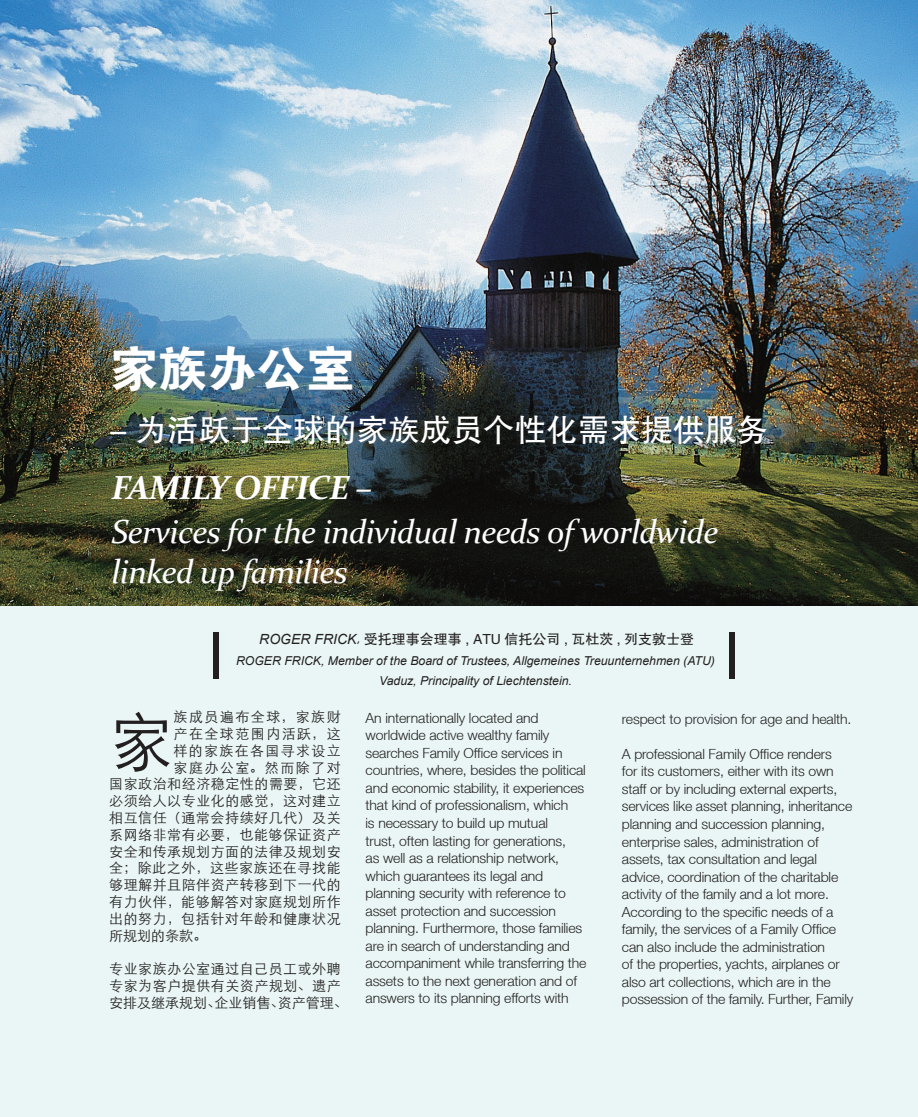
<style>
.page{position:relative;width:918px;height:1117px;background:#fff}
.page>*{position:absolute;margin:0;border:0;box-sizing:border-box;transform-origin:0 0}
.t1{font:64.4px "ST Xihei";color:#231f20}
.t2{font:49.18px "FZDHTJW GB1 0";color:#fff}
.t3{font:italic 33.25px/39.9px "Constantia";letter-spacing:-.02em;color:#fff}
.t4{font:italic 700 33.25px "Constantia";letter-spacing:-.02em;color:#fff}
.t5{font:31.68px "FZHTJW GB1 0";color:#fff}
.t6{font:300 14px/17.5px "Helvetica Neue LT";letter-spacing:-.01em;color:#231f20}
.t7{font:14px/16.8px "ST Xihei";letter-spacing:.04em;color:#231f20}
.t8{font:14px "FZHTJW GB1 0";color:#231f20}
.t9{font:14px "ST Xihei";letter-spacing:.105em;color:#231f20}
.t10{font:14px "ST Xihei";letter-spacing:.095em;color:#231f20}
.t11{font:italic 12.25px/19.2px "Arial";color:#231f20;text-align:center}
.s1{font-family:"Arial";font-style:italic}
.s2{font-family:"ST Xihei"}
</style>
<div class="page">
<div style="left:0;top:0;width:918px;height:1116px;background:#e9f6f5"></div>
<img style="left:0;top:0;width:918px;height:605px">
<div style="left:213px;top:632px;width:6px;height:46px;background:#231f20"></div>
<div style="left:729px;top:632px;width:6px;height:46px;background:#231f20"></div>
<p class="t2" style="left:109px;top:342px;width:247px">家族办公室</p>
<p class="t5" style="left:109px;top:412px;width:660px">- 为活跃于全球的家族成员个性化需求提供服务</p>
<p class="t4" style="left:112px;top:464px;width:262px">FAMILY OFFICE –</p>
<p class="t3" style="left:112px;top:509px;width:608px">Services for the individual needs of worldwide linked up families</p>
<p class="t8" style="left:259px;top:631px;width:436px"><span class="s1">ROGER FRICK</span><span class="s2">,</span> 受托理事会理事 , ATU 信托公司 , 瓦杜茨 , 列支敦士登</p>
<p class="t11" style="left:236px;top:651px;width:480px">ROGER FRICK, Member of the Board of Trustees, Allgemeines Treuunternehmen (ATU)<br>Vaduz, Principality of Liechtenstein.</p>
<p class="t1" style="left:109px;top:692px;width:66px">家</p>
<p class="t9" style="left:174px;top:706px;width:169px">族成员遍布全球，家族财</p>
<p class="t9" style="left:174px;top:722px;width:169px">产在全球范围内活跃，这</p>
<p class="t10" style="left:174px;top:739px;width:169px">样的家族在各国寻求设立</p>
<p class="t9" style="left:174px;top:756px;width:169px">家庭办公室。然而除了对</p>
<p class="t7" style="left:109px;top:774px;width:233px">国家政治和经济稳定性的需要，它还</p>
<p class="t7" style="left:109px;top:791px;width:233px">必须给人以专业化的感觉，这对建立</p>
<p class="t7" style="left:109px;top:808px;width:233px">相互信任（通常会持续好几代）及关</p>
<p class="t7" style="left:109px;top:824px;width:233px">系网络非常有必要，也能够保证资产</p>
<p class="t7" style="left:109px;top:841px;width:233px">安全和传承规划方面的法律及规划安</p>
<p class="t7" style="left:109px;top:858px;width:233px">全；除此之外，这些家族还在寻找能</p>
<p class="t7" style="left:109px;top:875px;width:233px">够理解并且陪伴资产转移到下一代的</p>
<p class="t7" style="left:109px;top:892px;width:233px">有力伙伴，能够解答对家庭规划所作</p>
<p class="t7" style="left:109px;top:908px;width:233px">出的努力，包括针对年龄和健康状况</p>
<p class="t7" style="left:109px;top:925px;width:99px">所规划的条款。</p>
<p class="t7" style="left:109px;top:959px;width:240px">专业家族办公室通过自己员工或外聘专家为客户提供有关资产规划、遗产安排及继承规划、企业销售、资产管理、</p>
<p class="t6" style="left:365px;top:708px;width:222px">An internationally located and worldwide active wealthy family searches Family Office services in countries, where, besides the political and economic stability, it experiences that kind of professionalism, which<br>is necessary to build up mutual<br>trust, often lasting for generations,<br>as well as a relationship network, which guarantees its legal and planning security with reference to asset protection and succession planning. Furthermore, those families are in search of understanding and accompaniment while transferring the assets to the next generation and of answers to its planning efforts with</p>
<p class="t6" style="left:622px;top:709px;width:231px">respect to provision for age and health.</p>
<p class="t6" style="left:622px;top:744px;width:233px">A professional Family Office renders<br>for its customers, either with its own staff or by including external experts, services like asset planning, inheritance planning and succession planning, enterprise sales, administration of assets, tax consultation and legal advice, coordination of the charitable activity of the family and a lot more.<br>According to the specific needs of a family, the services of a Family Office can also include the administration<br>of the properties, yachts, airplanes or also art collections, which are in the possession of the family. Further, Family</p>
</div>
